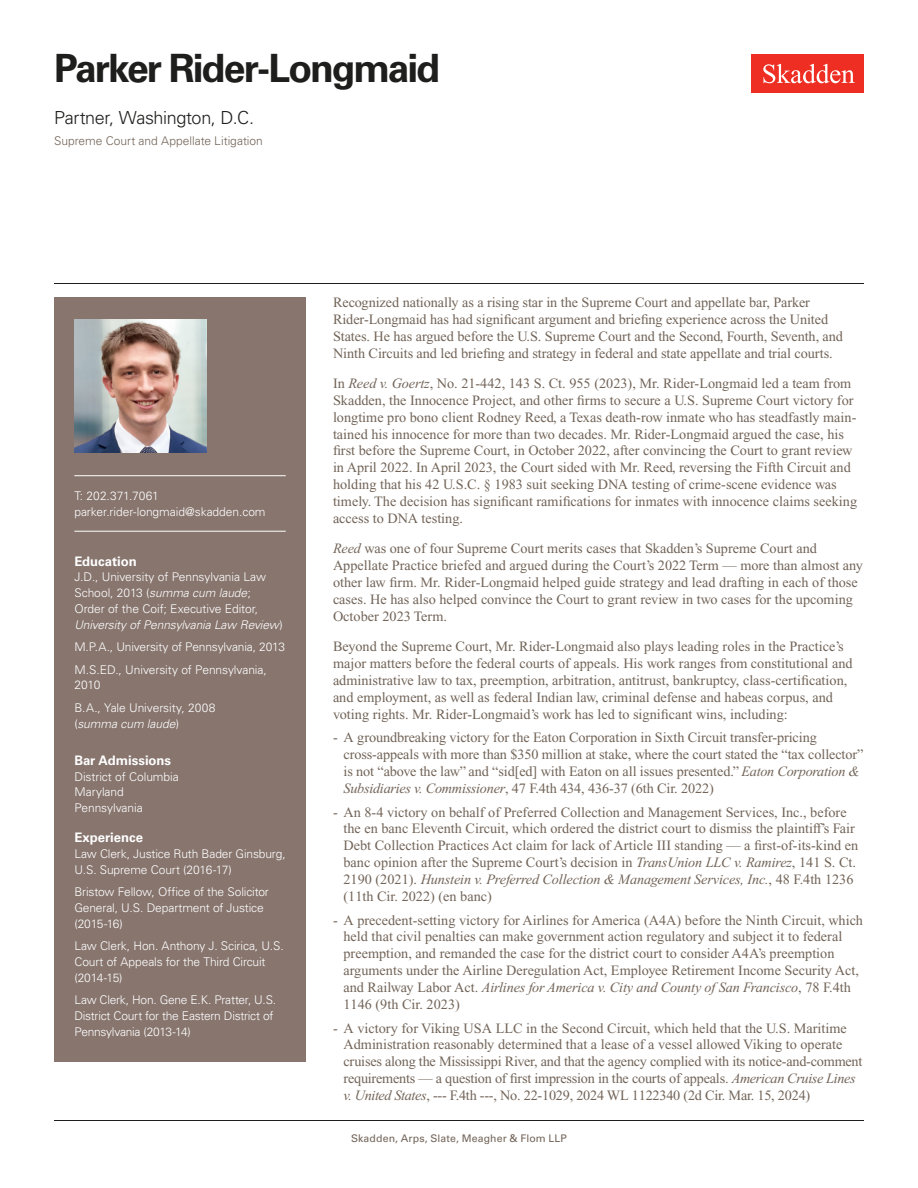
<style>
.page{position:relative;width:918px;height:1188px;background:#fff}
.page>*{position:absolute;margin:0;border:0;box-sizing:border-box;transform-origin:0 0}
.Name{font:700 39px "Univers LT Std";letter-spacing:-.05em;color:#1e1e1d}
.Title_and_Office{font:300 18px "Univers LT Std";letter-spacing:-.02em;color:#1e1e1d}
.Main_Body{font:14.25px/16.8px "Times New Roman PS Std";color:#726458}
.Main_Body_Bulleted{font:14.25px/16.8px "Times New Roman PS Std";color:#726458}
.Bar_Admission_Education{font:700 13.2px "Univers LT Std";color:#fff}
.Sidebar_text{font:300 12px/15.8px "Univers LT Std";letter-spacing:-.015em;color:#fff}
.Sidebar_text_no_paragraph_spacing{font:300 12px "Univers LT Std";letter-spacing:-.005em;color:#fff}
.Practice{font:300 12px "Univers LT Std";color:#726458}
.Email{font:300 12px "Univers LT Std";letter-spacing:-.005em;color:#fff}
.Phone_Number{font:300 12px "Univers LT Std";color:#fff}
.Folio{font:10.5px "Univers LT Std";letter-spacing:.01em;color:#726458}
.s1{font-style:italic}
</style>
<div class="page">
<div style="left:752px;top:54px;width:112px;height:39px;background:#ee2e22"></div>
<svg style="left:763px;top:64px;width:92px;height:19px"></svg>
<div style="left:54px;top:297px;width:252px;height:765px;background:#87756e"></div>
<hr style="left:74px;top:475px;width:212px;height:1px;background:#fff">
<hr style="left:74px;top:531px;width:212px;height:1px;background:#fff">
<img style="left:74px;top:320px;width:132px;height:132px">
<hr style="left:54px;top:1120px;width:810px;height:1px;background:#1e1e1d">
<hr style="left:54px;top:283px;width:810px;height:1px;background:#1e1e1d">
<h1 class="Name" style="left:54px;top:46px;width:388px">Parker Rider-Longmaid</h1>
<h2 class="Title_and_Office" style="left:54px;top:107px;width:202px">Partner, Washington, D.C.</h2>
<h3 class="Practice" style="left:54px;top:134px;width:210px">Supreme Court and Appellate Litigation</h3>
<p class="Phone_Number" style="left:74px;top:489px;width:86px">T: 202.371.7061</p>
<p class="Email" style="left:74px;top:504px;width:193px">parker.rider-longmaid@skadden.com</p>
<p class="Bar_Admission_Education" style="left:74px;top:553px;width:64px">Education</p>
<p class="Sidebar_text" style="left:74px;top:569px;width:210px">J.D., University of Pennsylvania Law School, 2013 (<span class="s1">summa cum laude</span>; Order of the Coif; Executive Editor, <span class="s1">University of Pennsylvania Law Review</span>)</p>
<p class="Sidebar_text" style="left:74px;top:639px;width:212px">M.P.A., University of Pennsylvania, 2013</p>
<p class="Sidebar_text" style="left:74px;top:662px;width:194px">M.S.ED., University of Pennsylvania,<br>2010</p>
<p class="Sidebar_text" style="left:74px;top:700px;width:143px">B.A., Yale University, 2008 (<span class="s1">summa cum laude</span>)</p>
<p class="Bar_Admission_Education" style="left:74px;top:752px;width:98px">Bar Admissions</p>
<p class="Sidebar_text_no_paragraph_spacing" style="left:74px;top:769px;width:106px">District of Columbia</p>
<p class="Sidebar_text_no_paragraph_spacing" style="left:74px;top:785px;width:51px">Maryland</p>
<p class="Sidebar_text_no_paragraph_spacing" style="left:74px;top:801px;width:70px">Pennsylvania</p>
<p class="Bar_Admission_Education" style="left:74px;top:830px;width:70px">Experience</p>
<p class="Sidebar_text" style="left:74px;top:846px;width:213px">Law Clerk, Justice Ruth Bader Ginsburg,<br>U.S. Supreme Court (2016-17)</p>
<p class="Sidebar_text" style="left:74px;top:884px;width:196px">Bristow Fellow, Office of the Solicitor<br>General, U.S. Department of Justice (2015-16)</p>
<p class="Sidebar_text" style="left:74px;top:938px;width:211px">Law Clerk, Hon. Anthony J. Scirica, U.S.<br>Court of Appeals for the Third Circuit (2014-15)</p>
<p class="Sidebar_text" style="left:74px;top:992px;width:203px">Law Clerk, Hon. Gene E.K. Pratter, U.S.<br>District Court for the Eastern District of<br>Pennsylvania (2013-14)</p>
<p class="Main_Body" style="left:333px;top:294px;width:512px">Recognized nationally as a rising star in the Supreme Court and appellate bar, Parker Rider-Longmaid has had significant argument and briefing experience across the United States. He has argued before the U.S. Supreme Court and the Second, Fourth, Seventh, and Ninth Circuits and led briefing and strategy in federal and state appellate and trial courts.</p>
<p class="Main_Body" style="left:333px;top:375px;width:526px">In <span class="s1">Reed v. Goertz</span>, No. 21-442, 143 S. Ct. 955 (2023), Mr. Rider-Longmaid led a team from Skadden, the Innocence Project, and other firms to secure a U.S. Supreme Court victory for longtime pro bono client Rodney Reed, a Texas death-row inmate who has steadfastly main&shy;tained his innocence for more than two decades. Mr. Rider-Longmaid argued the case, his first before the Supreme Court, in October 2022, after convincing the Court to grant review in April 2022. In April 2023, the Court sided with Mr. Reed, reversing the Fifth Circuit and holding that his 42 U.S.C. § 1983 suit seeking DNA testing of crime-scene evidence was timely. The decision has significant ramifications for inmates with innocence claims seeking access to DNA testing.</p>
<p class="Main_Body" style="left:333px;top:540px;width:532px"><span class="s1">Reed</span> was one of four Supreme Court merits cases that Skadden’s Supreme Court and Appellate Practice briefed and argued during the Court’s 2022 Term — more than almost any other law firm. Mr. Rider-Longmaid helped guide strategy and lead drafting in each of those cases. He has also helped convince the Court to grant review in two cases for the upcoming October 2023 Term.</p>
<p class="Main_Body" style="left:333px;top:638px;width:521px">Beyond the Supreme Court, Mr. Rider-Longmaid also plays leading roles in the Practice’s major matters before the federal courts of appeals. His work ranges from constitutional and administrative law to tax, preemption, arbitration, antitrust, bankruptcy, class-certification, and employment, as well as federal Indian law, criminal defense and habeas corpus, and voting rights. Mr. Rider-Longmaid’s work has led to significant wins, including:</p>
<p class="Main_Body_Bulleted" style="left:344px;top:729px;width:521px;text-indent:-10px">- A groundbreaking victory for the Eaton Corporation in Sixth Circuit transfer-pricing cross-appeals with more than $350 million at stake, where the court stated the “tax collector” is not “above the law” and “sid[ed] with Eaton on all issues presented.” <span class="s1">Eaton Corporation &amp; Subsidiaries v. Commissioner</span>, 47 F.4th 434, 436-37 (6th Cir. 2022)</p>
<p class="Main_Body_Bulleted" style="left:344px;top:803px;width:516px;text-indent:-10px">- An 8-4 victory on behalf of Preferred Collection and Management Services, Inc., before the en banc Eleventh Circuit, which ordered the district court to dismiss the plaintiff’s Fair Debt Collection Practices Act claim for lack of Article III standing — a first-of-its-kind en banc opinion after the Supreme Court’s decision in <span class="s1">TransUnion LLC v. Ramirez</span>, 141 S. Ct.<br>2190 (2021). <span class="s1">Hunstein v. Preferred Collection &amp; Management Services, Inc.</span>, 48 F.4th 1236 (11th Cir. 2022) (en banc)</p>
<p class="Main_Body_Bulleted" style="left:344px;top:911px;width:521px;text-indent:-10px">- A precedent-setting victory for Airlines for America (A4A) before the Ninth Circuit, which held that civil penalties can make government action regulatory and subject it to federal preemption, and remanded the case for the district court to consider A4A’s preemption arguments under the Airline Deregulation Act, Employee Retirement Income Security Act, and Railway Labor Act. <span class="s1">Airlines for America v. City and County of San Francisco</span>, 78 F.4th 1146 (9th Cir. 2023)</p>
<p class="Main_Body_Bulleted" style="left:344px;top:1019px;width:521px;text-indent:-10px">- A victory for Viking USA LLC in the Second Circuit, which held that the U.S. Maritime Administration reasonably determined that a lease of a vessel allowed Viking to operate cruises along the Mississippi River, and that the agency complied with its notice-and-comment requirements — a question of first impression in the courts of appeals. <span class="s1">American Cruise Lines v. United States</span>, --- F.4th ---, No. 22-1029, 2024 WL 1122340 (2d Cir. Mar. 15, 2024)</p>
<p class="Folio" style="left:351px;top:1132px;width:217px">Skadden, Arps, Slate, Meagher &amp; Flom LLP</p>
</div>
